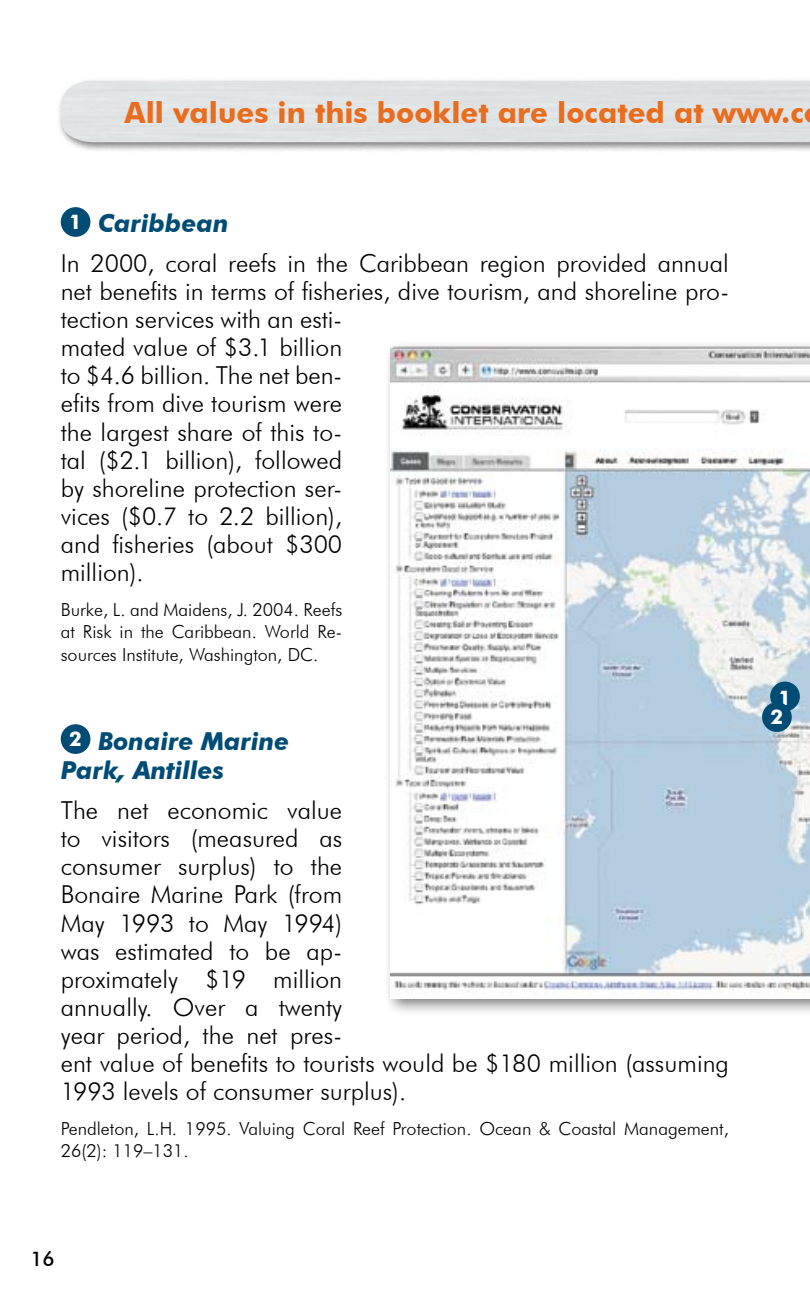
<style>
.page{position:relative;width:810px;height:1296px;background:#fff}
.page>*{position:absolute;margin:0;border:0;box-sizing:border-box;transform-origin:0 0}
.t1{font:700 29.25px "Futura BT";color:#e96d1f}
.t2{font:300 24.75px/28.1px "Futura BT";color:#000}
.t3{font:italic 700 24.75px/29.2px "Futura BT";color:#004c75}
.t4{font:500 20.25px "Futura BT";color:#000}
.t5{font:700 20.25px/18.4px "Futura BT";color:#fff;text-align:center}
.t6{font:300 18px/22.5px "Futura BT";color:#000;text-align:justify}
.s1{font-weight:700;font-size:20.25px;color:#fff}
.s2{font-weight:700;font-style:italic;color:#004c75}
</style>
<div class="page">
<div style="left:61px;top:207px;width:29px;height:30px;background:#004c75;border-radius:50%"></div>
<div style="left:383px;top:340px;width:427px;height:676px;background:#000;opacity:.5"></div>
<img style="left:391px;top:346px;width:419px;height:653px">
<div style="left:770px;top:682px;width:30px;height:29px;background:#004c75;border-radius:50%"></div>
<div style="left:762px;top:702px;width:30px;height:30px;background:#004c75;border-radius:50%"></div>
<div style="left:61px;top:724px;width:29px;height:30px;background:#004c75;border-radius:50%"></div>
<div style="left:57px;top:77px;width:753px;height:75px;background:#000;opacity:.5"></div>
<div style="left:61px;top:81px;width:749px;height:61px;background:#e0e3e4"></div>
<p class="t1" style="left:125px;top:95px;width:681px">All values in this booklet are located at www.c</p>
<p class="t2" style="left:61px;top:203px;width:670px;line-height:40.1px;text-indent:8px"><span class="s1">1</span> <span class="s2">Caribbean<br></span>In 2000, coral reefs in the Caribbean region provided annual</p>
<p class="t2" style="left:61px;top:277px;width:670px">net benefits in terms of fisheries, dive tourism, and shoreline pro&shy;tection services with an esti-<br>mated value of $3.1 billion<br>to $4.6 billion. The net ben-<br>efits from dive tourism were<br>the largest share of this to-<br>tal ($2.1 billion), followed<br>by shoreline protection ser-<br>vices ($0.7 to 2.2 billion),<br>and fisheries (about $300<br>million).</p>
<p class="t6" style="left:61px;top:598px;width:283px">Burke, L. and Maidens, J. 2004. Reefs at Risk in the Caribbean. World Re&shy;sources Institute, Washington, DC.</p>
<p class="t3" style="left:61px;top:726px;width:230px;text-indent:8px"><sup>2</sup> Bonaire Marine<br>Park, Antilles</p>
<p class="t2" style="left:61px;top:796px;width:670px">The net economic value<br>to visitors (measured as<br>consumer surplus) to the<br>Bonaire Marine Park (from<br>May 1993 to May 1994)<br>was estimated to be ap-<br>proximately $19 million<br>annually. Over a twenty<br>year period, the net pres-<br>ent value of benefits to tourists would be $180 million (assuming<br>1993 levels of consumer surplus).</p>
<p class="t6" style="left:61px;top:1117px;width:670px">Pendleton, L.H. 1995. Valuing Coral Reef Protection. Ocean &amp; Coastal Management,<br>26(2): 119–131.</p>
<p class="t4" style="left:30px;top:1246px;width:26px">16</p>
<p class="t5" style="left:770px;top:689px;width:22px">1<br>2</p>
</div>
